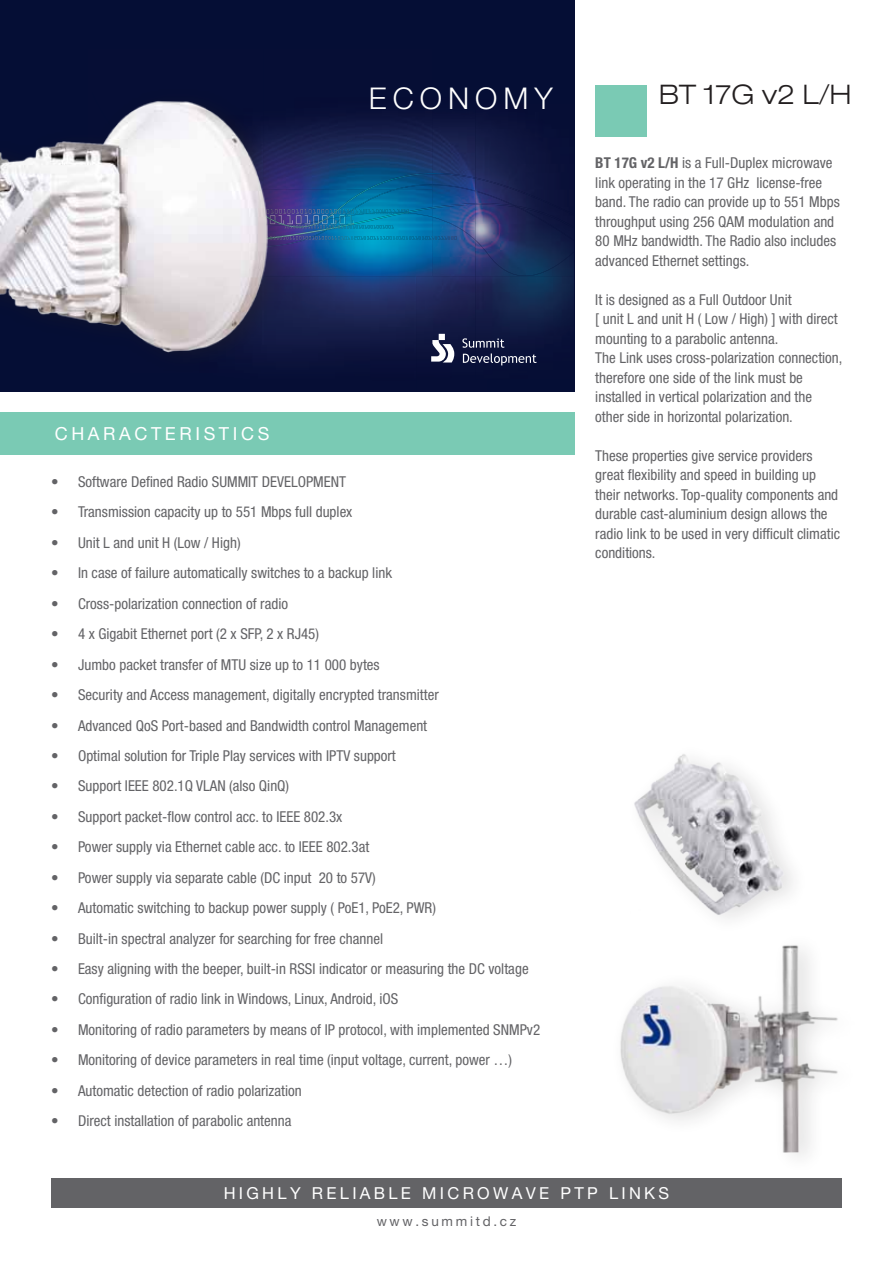
<style>
.page{position:relative;width:893px;height:1263px;background:#fff}
.page>*{position:absolute;margin:0;border:0;box-sizing:border-box;transform-origin:0 0}
.t1{font:300 30px "Helvetica Neue LT Pro";letter-spacing:.2em;color:#fff}
.t2{font:300 expanded 27px "Helvetica Neue LT Pro";color:#231f20}
.t3{font:18px "Helvetica Neue LT Pro";letter-spacing:.2em;color:#fff}
.t4{font:16.5px "Helvetica Neue LT Pro";letter-spacing:.2em;color:#fff}
.t5{font:condensed 15px/19.5px "Helvetica Neue LT Pro";color:#636366}
.t6{font:13.5px "Helvetica Neue LT Pro";letter-spacing:.2em;color:#636366}
.s1{font-weight:700}
</style>
<div class="page">
<svg style="left:0;top:0;width:574px;height:276px;fill:#050e35"></svg>
<img style="left:263px;top:48px;width:169px;height:142px">
<div style="left:432px;top:48px;width:142px;height:71px;background:#050e35"></div>
<img style="left:432px;top:119px;width:43px;height:157px">
<img style="left:323px;top:173px;width:152px;height:36px">
<img style="left:343px;top:184px;width:132px;height:25px">
<img style="left:299px;top:242px;width:28px;height:5px">
<img style="left:299px;top:230px;width:29px;height:6px">
<img style="left:402px;top:203px;width:73px;height:10px">
<img style="left:407px;top:213px;width:68px;height:27px">
<div style="left:36px;top:0;width:227px;height:72px;background:#050e35"></div>
<div style="left:88px;top:48px;width:175px;height:24px;background:#060e35"></div>
<svg style="left:299px;top:236px;width:157px;height:6px"></svg>
<svg style="left:299px;top:209px;width:110px;height:21px"></svg>
<img style="left:475px;top:103px;width:99px;height:75px">
<img style="left:475px;top:178px;width:99px;height:13px">
<img style="left:475px;top:191px;width:99px;height:189px">
<img style="left:475px;top:203px;width:99px;height:25px">
<svg style="left:513px;top:205px;width:7px;height:3px"></svg>
<img style="left:299px;top:276px;width:189px;height:115px">
<img style="left:487px;top:380px;width:87px;height:11px">
<div style="left:595px;top:85px;width:51px;height:51px;background:#7acab4"></div>
<img style="left:0;top:72px;width:299px;height:319px">
<div style="left:0;top:412px;width:574px;height:43px;background:#7acab4"></div>
<div style="left:51px;top:1178px;width:791px;height:30px;background:#636366"></div>
<svg style="left:431px;top:334px;width:106px;height:31px"></svg>
<img style="left:634px;top:754px;width:157px;height:161px">
<img style="left:620px;top:945px;width:218px;height:209px">
<h1 class="t1" style="left:369px;top:79px;width:185px">ECONOMY</h1>
<p class="t3" style="left:55px;top:423px;width:216px">CHARACTERISTICS</p>
<p class="t5" style="left:51px;top:472px;width:296px">• Software Defined Radio SUMMIT DEVELOPMENT</p>
<p class="t5" style="left:51px;top:502px;width:303px">• Transmission capacity up to 551 Mbps full duplex</p>
<p class="t5" style="left:51px;top:533px;width:191px">• Unit L and unit H (Low / High)</p>
<p class="t5" style="left:51px;top:563px;width:342px">• In case of failure automatically switches to a backup link</p>
<p class="t5" style="left:51px;top:594px;width:239px">• Cross-polarization connection of radio</p>
<p class="t5" style="left:51px;top:624px;width:270px">• 4 x Gigabit Ethernet port (2 x SFP, 2 x RJ45)</p>
<p class="t5" style="left:51px;top:654px;width:330px">• Jumbo packet transfer of MTU size up to 11 000 bytes</p>
<p class="t5" style="left:51px;top:685px;width:389px">• Security and Access management, digitally encrypted transmitter</p>
<p class="t5" style="left:51px;top:715px;width:378px">• Advanced QoS Port-based and Bandwidth control Management</p>
<p class="t5" style="left:51px;top:746px;width:346px">• Optimal solution for Triple Play services with IPTV support</p>
<p class="t5" style="left:51px;top:776px;width:240px">• Support IEEE 802.1Q VLAN (also QinQ)</p>
<p class="t5" style="left:51px;top:807px;width:293px">• Support packet-flow control acc. to IEEE 802.3x</p>
<p class="t5" style="left:51px;top:837px;width:320px">• Power supply via Ethernet cable acc. to IEEE 802.3at</p>
<p class="t5" style="left:51px;top:867px;width:326px">• Power supply via separate cable (DC input 20 to 57V)</p>
<p class="t5" style="left:51px;top:898px;width:386px">• Automatic switching to backup power supply ( PoE1, PoE2, PWR)</p>
<p class="t5" style="left:51px;top:928px;width:334px">• Built-in spectral analyzer for searching for free channel</p>
<p class="t5" style="left:51px;top:959px;width:479px">• Easy aligning with the beeper, built-in RSSI indicator or measuring the DC voltage</p>
<p class="t5" style="left:51px;top:989px;width:349px">• Configuration of radio link in Windows, Linux, Android, iOS</p>
<p class="t5" style="left:51px;top:1020px;width:491px">• Monitoring of radio parameters by means of IP protocol, with implemented SNMPv2</p>
<p class="t5" style="left:51px;top:1050px;width:463px">• Monitoring of device parameters in real time (input voltage, current, power …)</p>
<p class="t5" style="left:51px;top:1080px;width:252px">• Automatic detection of radio polarization</p>
<p class="t5" style="left:51px;top:1111px;width:242px">• Direct installation of parabolic antenna</p>
<h2 class="t2" style="left:659px;top:79px;width:194px">BT 17G v2 L/H</h2>
<p class="t5" style="left:595px;top:153px;width:246px"><span class="s1">BT 17G v2 L/H</span> is a Full-Duplex microwave link operating in the 17 GHz license-free band. The radio can provide up to 551 Mbps throughput using 256 QAM modulation and 80 MHz bandwidth. The Radio also includes advanced Ethernet settings.</p>
<p class="t5" style="left:595px;top:289px;width:249px">It is designed as a Full Outdoor Unit<br>[ unit L and unit H ( Low / High) ] with direct mounting to a parabolic antenna.<br>The Link uses cross-polarization connection, therefore one side of the link must be installed in vertical polarization and the other side in horizontal polarization.</p>
<p class="t5" style="left:595px;top:445px;width:246px">These properties give service providers great flexibility and speed in building up their networks. Top-quality components and durable cast-aluminium design allows the radio link to be used in very difficult climatic conditions.</p>
<p class="t4" style="left:224px;top:1183px;width:447px">HIGHLY RELIABLE MICROWAVE PTP LINKS</p>
<p class="t6" style="left:377px;top:1213px;width:141px">www.summitd.cz</p>
</div>
